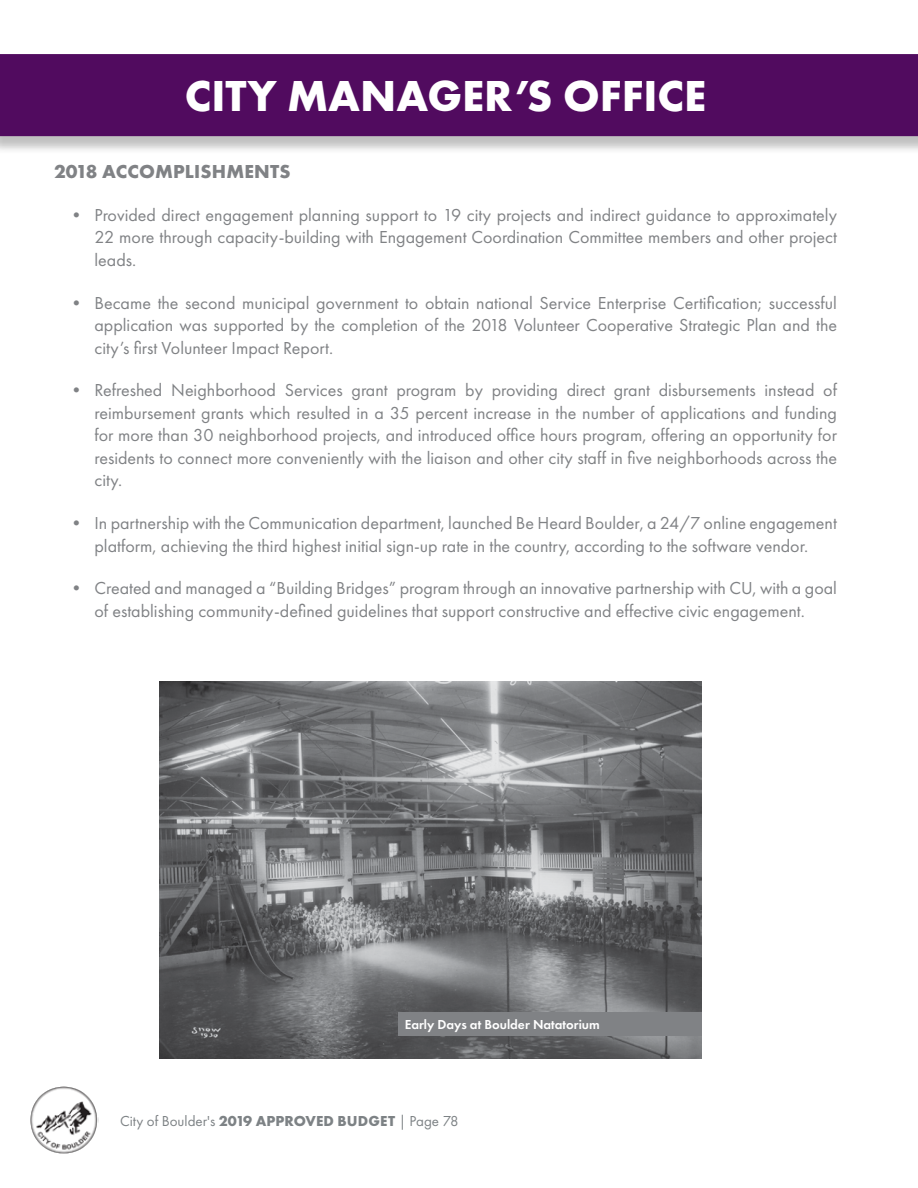
<style>
.page{position:relative;width:918px;height:1188px;background:#fff}
.page>*{position:absolute;margin:0;border:0;box-sizing:border-box;transform-origin:0 0}
.t1{font:700 45px "Futura PT";color:#fff}
.t2{font:700 19.5px "Futura PT";letter-spacing:.01em;color:#808285}
.t3{font:18px/22.5px "Futura PT";color:#808285;text-align:justify}
.t4{font:15px "Futura PT";color:#7d8285}
.t5{font:600 13.5px "Futura PT";color:#fff}
.s1{font-weight:700}
</style>
<div class="page">
<img style="left:30px;top:1086px;width:69px;height:68px">
<div style="left:0;top:57px;width:918px;height:98px;background:#000;opacity:.25"></div>
<div style="left:0;top:54px;width:918px;height:82px;background:#510b5f"></div>
<img style="left:160px;top:681px;width:542px;height:378px">
<div style="left:398px;top:1012px;width:304px;height:24px;background:#808285"></div>
<h1 class="t1" style="left:185px;top:67px;width:523px">CITY MANAGER’S OFFICE</h1>
<p class="t2" style="left:54px;top:159px;width:238px">2018 ACCOMPLISHMENTS</p>
<p class="t3" style="left:94px;top:203px;width:744px;text-indent:-27px">• Provided direct engagement planning support to 19 city projects and indirect guidance to approximately 22 more through capacity-building with Engagement Coordination Committee members and other project leads.</p>
<p class="t3" style="left:94px;top:291px;width:744px;text-indent:-27px">• Became the second municipal government to obtain national Service Enterprise Certification; successful application was supported by the completion of the 2018 Volunteer Cooperative Strategic Plan and the city’s first Volunteer Impact Report.</p>
<p class="t3" style="left:94px;top:379px;width:744px;text-indent:-27px">• Refreshed Neighborhood Services grant program by providing direct grant disbursements instead of reimbursement grants which resulted in a 35 percent increase in the number of applications and funding for more than 30 neighborhood projects, and introduced office hours program, offering an opportunity for residents to connect more conveniently with the liaison and other city staff in five neighborhoods across the city.</p>
<p class="t3" style="left:68px;top:512px;width:771px;text-align:center">• In partnership with the Communication department, launched Be Heard Boulder, a 24/7 online engagement platform, achieving the third highest initial sign-up rate in the country, according to the software vendor.</p>
<p class="t3" style="left:68px;top:577px;width:771px;text-align:center">• Created and managed a “Building Bridges” program through an innovative partnership with CU, with a goal of establishing community-defined guidelines that support constructive and effective civic engagement.</p>
<p class="t5" style="left:405px;top:1016px;width:196px">Early Days at Boulder Natatorium</p>
<p class="t4" style="left:120px;top:1112px;width:340px">City of Boulder's <span class="s1">2019 APPROVED BUDGET</span> | Page 78</p>
</div>
